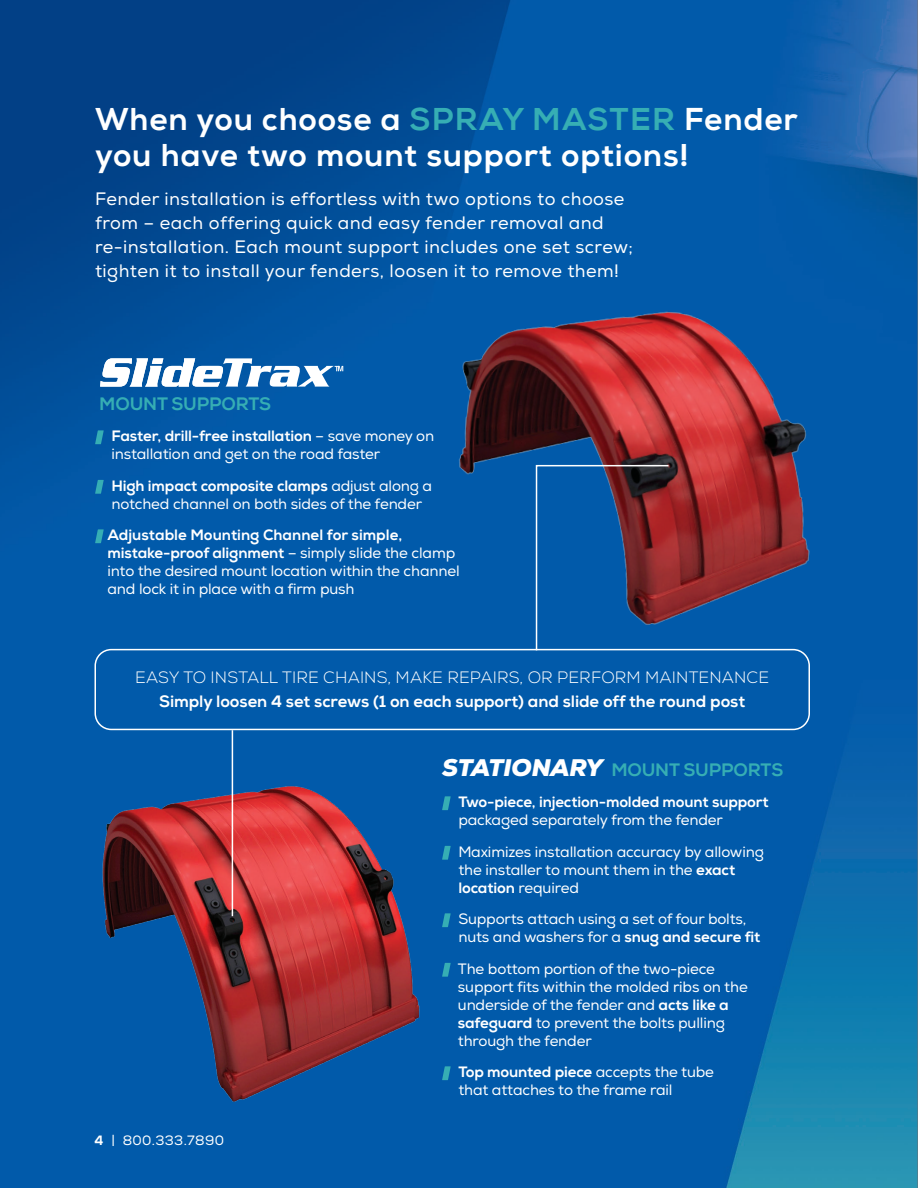
<style>
.page{position:relative;width:918px;height:1188px;background:#fff}
.page>*{position:absolute;margin:0;border:0;box-sizing:border-box;transform-origin:0 0}
.t1{font:800 31.5px/36px "Nexa";letter-spacing:.025em;color:#fff}
.t2{font:18px/24px "Nexa";letter-spacing:.025em;color:#fff}
.t3{font:800 18px "Nexa";letter-spacing:-.01em;color:#36aeb4}
.t4{font:800 16.5px "Nexa";letter-spacing:-.005em;color:#fff}
.t5{font:300 16.5px "Nexa";letter-spacing:.01em;color:#fff}
.t6{font:15px/18px "Nexa";letter-spacing:-.01em;color:#fff}
.t7{font:800 15px/18px "Nexa";letter-spacing:-.01em;color:#fff}
.t8{font:13.5px "Nexa";letter-spacing:.025em;color:#fff}
.s1{color:#36aeb4}
.s2{font-weight:800}
.s3{font-weight:900;font-style:italic;font-size:24px;color:#fff}
.s4{font-weight:400}
</style>
<div class="page">
<img style="left:0;top:0;width:917px;height:1188px">
<hr style="left:917px;top:0;width:1px;height:1188px;background:#6c6d70">
<svg style="left:100px;top:358px;width:243px;height:29px"></svg>
<svg style="left:442px;top:846px;width:9px;height:14px"></svg>
<svg style="left:442px;top:913px;width:9px;height:14px"></svg>
<svg style="left:442px;top:963px;width:9px;height:14px"></svg>
<svg style="left:442px;top:1066px;width:9px;height:14px"></svg>
<img style="left:425px;top:295px;width:403px;height:536px">
<img style="left:102px;top:660px;width:327px;height:446px">
<div style="left:94px;top:649px;width:716px;height:81px;border:2px solid #fff;border-radius:16px"></div>
<hr style="left:232px;top:730px;width:1px;height:186px;background:#fff">
<svg style="left:535px;top:464px;width:135px;height:188px;background:#274d84"></svg>
<svg style="left:95px;top:430px;width:9px;height:14px"></svg>
<svg style="left:95px;top:480px;width:9px;height:14px"></svg>
<svg style="left:95px;top:529px;width:9px;height:14px"></svg>
<p class="t1" style="left:95px;top:102px;width:704px">When you choose a <span class="s1">SPRAY MASTER</span> Fender you have two mount support options!</p>
<p class="t2" style="left:95px;top:187px;width:539px">Fender installation is effortless with two options to choose from – each offering quick and easy fender removal and re-installation. Each mount support includes one set screw; tighten it to install your fenders, loosen it to remove them!</p>
<p class="t3" style="left:99px;top:392px;width:173px">MOUNT SUPPORTS</p>
<p class="t6" style="left:111px;top:427px;width:324px"><span class="s2">Faster, drill-free installation</span> – save money on installation and get on the road faster</p>
<p class="t6" style="left:111px;top:477px;width:322px"><span class="s2">High impact composite clamps</span> adjust along a notched channel on both sides of the fender</p>
<p class="t6" style="left:108px;top:526px;width:354px"><span class="s2">Adjustable Mounting Channel for simple, mistake-proof alignment</span> – simply slide the clamp into the desired mount location within the channel and lock it in place with a firm push</p>
<p class="t5" style="left:135px;top:668px;width:636px">EASY TO INSTALL TIRE CHAINS, MAKE REPAIRS, OR PERFORM MAINTENANCE</p>
<p class="t4" style="left:159px;top:692px;width:587px">Simply loosen 4 set screws (1 on each support) and slide off the round post</p>
<p class="t8" style="left:94px;top:1133px;width:131px"><span class="s2">4</span> | 800.333.7890</p>
<p class="t3" style="left:442px;top:758px;width:343px"><span class="s3">STATIONARY</span> MOUNT SUPPORTS</p>
<p class="t7" style="left:458px;top:793px;width:312px">Two-piece, injection-molded mount support <span class="s4">packaged separately from the fender</span></p>
<p class="t6" style="left:458px;top:843px;width:307px">Maximizes installation accuracy by allowing the installer to mount them in the <span class="s2">exact location</span> required</p>
<p class="t6" style="left:458px;top:910px;width:304px">Supports attach using a set of four bolts, nuts and washers for a <span class="s2">snug and secure fit</span></p>
<p class="t6" style="left:458px;top:960px;width:291px">The bottom portion of the two-piece support fits within the molded ribs on the underside of the fender and <span class="s2">acts like a safeguard</span> to prevent the bolts pulling through the fender</p>
<p class="t6" style="left:458px;top:1063px;width:257px"><span class="s2">Top mounted piece</span> accepts the tube that attaches to the frame rail</p>
</div>
